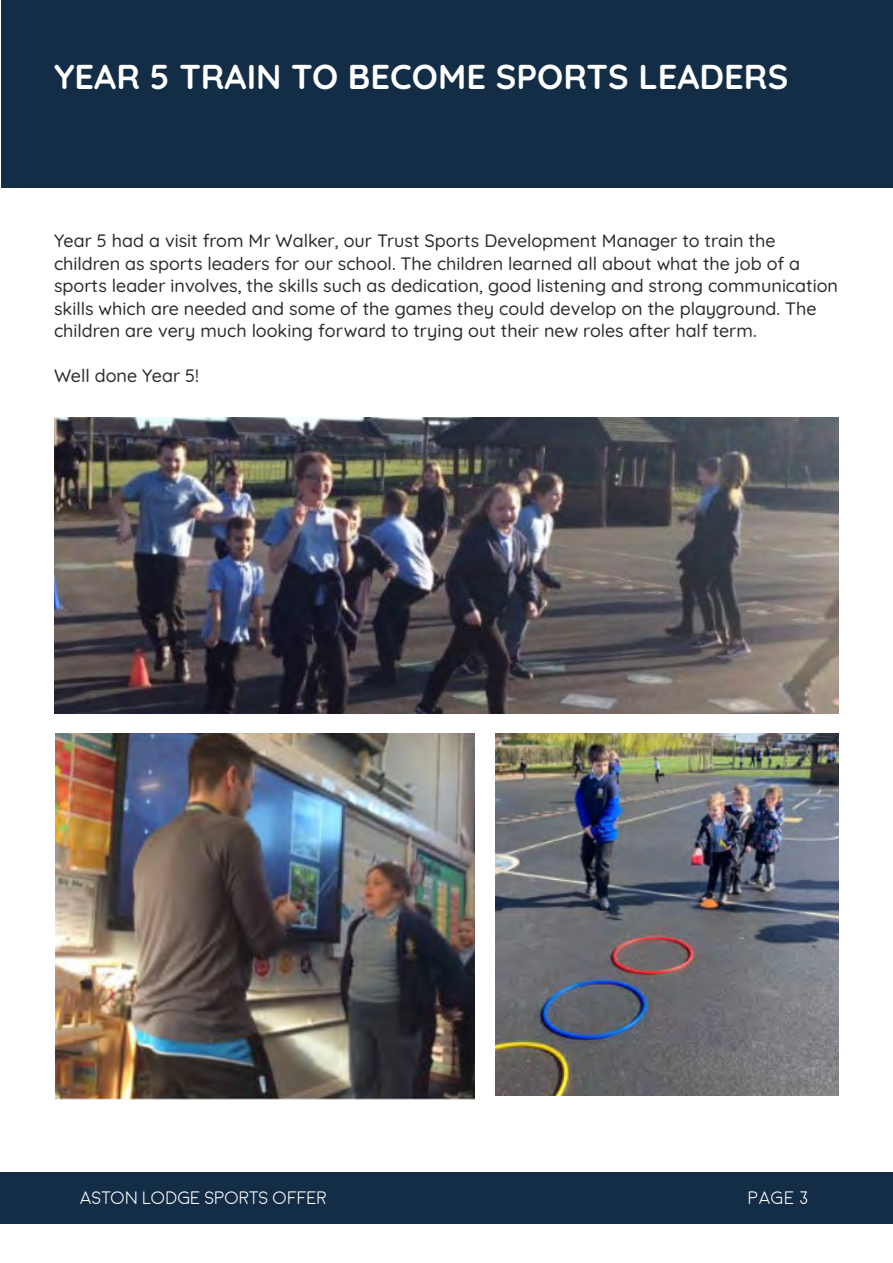
<style>
.page{position:relative;width:893px;height:1263px;background:#fff}
.page>*{position:absolute;margin:0;border:0;box-sizing:border-box;transform-origin:0 0}
.t1{font:700 34.5px "Quicksand";color:#fff}
.t2{font:500 18px/22.5px "Quicksand";color:#2e2b2c}
.t3{font:300 18px "Moon";color:#fff}
</style>
<div class="page">
<div style="left:2px;top:1172px;width:891px;height:52px;background:#142d47"></div>
<hr style="left:0;top:1172px;width:2px;height:52px;background:#142d47">
<div style="left:2px;top:0;width:891px;height:187px;background:#142d47"></div>
<img style="left:54px;top:417px;width:785px;height:296px">
<img style="left:55px;top:733px;width:419px;height:366px">
<img style="left:495px;top:733px;width:344px;height:362px">
<p class="t1" style="left:54px;top:50px;width:736px">YEAR 5 TRAIN TO BECOME SPORTS LEADERS</p>
<p class="t2" style="left:54px;top:227px;width:785px">Year 5 had a visit from Mr Walker, our Trust Sports Development Manager to train the children as sports leaders for our school. The children learned all about what the job of a sports leader involves, the skills such as dedication, good listening and strong communication skills which are needed and some of the games they could develop on the playground. The children are very much looking forward to trying out their new roles after half term.</p>
<p class="t2" style="left:54px;top:362px;width:147px">Well done Year 5!</p>
<p class="t3" style="left:80px;top:1188px;width:248px">ASTON LODGE SPORTS OFFER</p>
<p class="t3" style="left:747px;top:1188px;width:63px">page 3</p>
</div>
